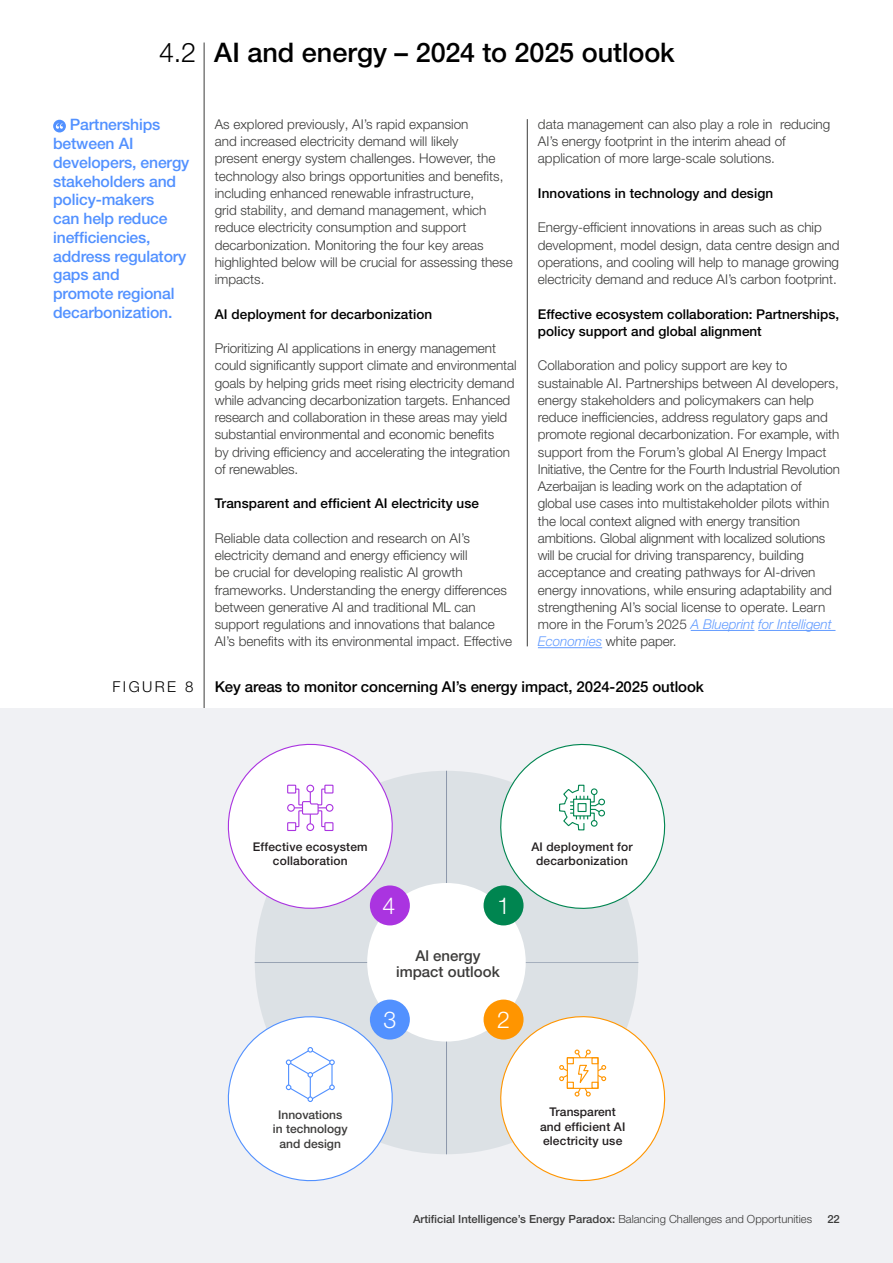
<style>
.page{position:relative;width:893px;height:1263px;background:#fff}
.page>*{position:absolute;margin:0;border:0;box-sizing:border-box;transform-origin:0 0}
.t1{font:500 27px "Helvetica Neue LT Pro";letter-spacing:-.005em;color:#000}
.t2{font:300 23.25px "Helvetica Neue LT Pro";color:#fff}
.t3{font:500 15.75px/18.8px "Helvetica Neue LT Pro";letter-spacing:-.01em;color:#5291ff}
.t4{font:500 15px "Helvetica Neue LT Pro";letter-spacing:-.005em;color:#000}
.t5{font:500 15px/15.8px "Helvetica Neue LT Pro";color:#3d3c3b;text-align:center}
.t6{font:300 15px "Helvetica Neue LT Pro";letter-spacing:.16em;color:#000}
.t7{font:300 13.5px/17.2px "Helvetica Neue LT Pro";color:#3c3c3b}
.t8{font:500 13.5px/17.2px "Helvetica Neue LT Pro";letter-spacing:.005em;color:#000}
.t9{font:500 12px/14.4px "Helvetica Neue LT Pro";letter-spacing:.015em;color:#231f20;text-align:center}
.t10{font:500 12px/14.4px "Helvetica Neue LT Pro";color:#3d3c3b;text-align:center}
.t11{font:500 11.25px "Helvetica Neue LT Pro";color:#3c3c3b}
.s1{font-weight:300}
.s2{font-style:italic;color:#639cff}
</style>
<div class="page">
<hr style="left:204px;top:43px;width:1px;height:746px;background:#3c3c3b">
<div style="left:0;top:708px;width:893px;height:555px;background:#f0f1f4"></div>
<svg style="left:227px;top:743px;width:439px;height:439px"></svg>
<div style="left:598px;top:810px;width:7px;height:6px;border:1px solid #008550;border-radius:50%"></div>
<div style="left:591px;top:820px;width:7px;height:7px;border:1px solid #008550;border-radius:50%"></div>
<div style="left:598px;top:799px;width:7px;height:6px;border:1px solid #008550;border-radius:50%"></div>
<div style="left:591px;top:788px;width:7px;height:7px;border:1px solid #008550;border-radius:50%"></div>
<div style="left:577px;top:803px;width:10px;height:9px;border:1px solid #008550"></div>
<div style="left:53px;top:120px;width:13px;height:12px;background:#5291ff;border-radius:50%"></div>
<svg style="left:56px;top:123px;width:7px;height:6px"></svg>
<hr style="left:691px;top:630px;width:63px;height:1px;background:#639cff">
<hr style="left:758px;top:630px;width:77px;height:1px;background:#639cff">
<hr style="left:538px;top:647px;width:64px;height:1px;background:#639cff">
<hr style="left:527px;top:119px;width:1px;height:527px;background:#3c3c3b">
<h1 class="t1" style="left:159px;top:36px;width:517px"><span class="s1">4.2</span> AI and energy – 2024 to 2025 outlook</h1>
<p class="t3" style="left:53px;top:115px;width:138px;text-indent:17px">Partnerships between AI developers, energy stakeholders and policy-makers<br>can help reduce inefficiencies, address regulatory gaps and<br>promote regional decarbonization.</p>
<p class="t7" style="left:215px;top:115px;width:300px">As explored previously, AI’s rapid expansion<br>and increased electricity demand will likely<br>present energy system challenges. However, the technology also brings opportunities and benefits, including enhanced renewable infrastructure,<br>grid stability, and demand management, which reduce electricity consumption and support decarbonization. Monitoring the four key areas highlighted below will be crucial for assessing these impacts.</p>
<p class="t8" style="left:215px;top:305px;width:219px">AI deployment for decarbonization</p>
<p class="t7" style="left:215px;top:339px;width:303px">Prioritizing AI applications in energy management could significantly support climate and environmental goals by helping grids meet rising electricity demand while advancing decarbonization targets. Enhanced research and collaboration in these areas may yield substantial environmental and economic benefits<br>by driving efficiency and accelerating the integration of renewables.</p>
<p class="t8" style="left:215px;top:495px;width:266px">Transparent and efficient AI electricity use</p>
<p class="t7" style="left:215px;top:529px;width:299px">Reliable data collection and research on AI’s electricity demand and energy efficiency will<br>be crucial for developing realistic AI growth frameworks. Understanding the energy differences between generative AI and traditional ML can support regulations and innovations that balance AI’s benefits with its environmental impact. Effective</p>
<p class="t7" style="left:538px;top:115px;width:294px">data management can also play a role in reducing<br>AI’s energy footprint in the interim ahead of application of more large-scale solutions.</p>
<p class="t8" style="left:538px;top:184px;width:237px">Innovations in technology and design</p>
<p class="t7" style="left:538px;top:219px;width:303px">Energy-efficient innovations in areas such as chip development, model design, data centre design and operations, and cooling will help to manage growing electricity demand and reduce AI’s carbon footprint.</p>
<p class="t8" style="left:538px;top:305px;width:303px">Effective ecosystem collaboration: Partnerships, policy support and global alignment</p>
<p class="t7" style="left:538px;top:357px;width:303px">Collaboration and policy support are key to sustainable AI. Partnerships between AI developers, energy stakeholders and policymakers can help reduce inefficiencies, address regulatory gaps and promote regional decarbonization. For example, with support from the Forum’s global AI Energy Impact Initiative, the Centre for the Fourth Industrial Revolution Azerbaijan is leading work on the adaptation of<br>global use cases into multistakeholder pilots within the local context aligned with energy transition ambitions. Global alignment with localized solutions will be crucial for driving transparency, building acceptance and creating pathways for AI-driven energy innovations, while ensuring adaptability and strengthening AI’s social license to operate. Learn more in the Forum’s 2025 <span class="s2">A Blueprint for Intelligent Economies</span> white paper.</p>
<p class="t6" style="left:112px;top:677px;width:82px">FIGURE 8</p>
<p class="t4" style="left:215px;top:677px;width:491px">Key areas to monitor concerning AI’s energy impact, 2024-2025 outlook</p>
<p class="t9" style="left:253px;top:839px;width:116px">Effective ecosystem collaboration</p>
<p class="t9" style="left:531px;top:839px;width:103px">AI deployment for decarbonization</p>
<h2 class="t2" style="left:382px;top:891px;width:14px">4</h2>
<h2 class="t2" style="left:497px;top:891px;width:14px">1</h2>
<p class="t5" style="left:396px;top:947px;width:105px">Al energy impact outlook</p>
<h2 class="t2" style="left:383px;top:1005px;width:14px">3</h2>
<h2 class="t2" style="left:497px;top:1005px;width:14px">2</h2>
<p class="t10" style="left:273px;top:1107px;width:76px">Innovations in technology and design</p>
<p class="t9" style="left:540px;top:1104px;width:87px">Transparent and efficient AI electricity use</p>
<p class="t11" style="left:413px;top:1212px;width:401px">Artificial Intelligence’s Energy Paradox: <span class="s1">Balancing Challenges and Opportunities</span></p>
<p class="t11" style="left:827px;top:1212px;width:14px">22</p>
</div>
